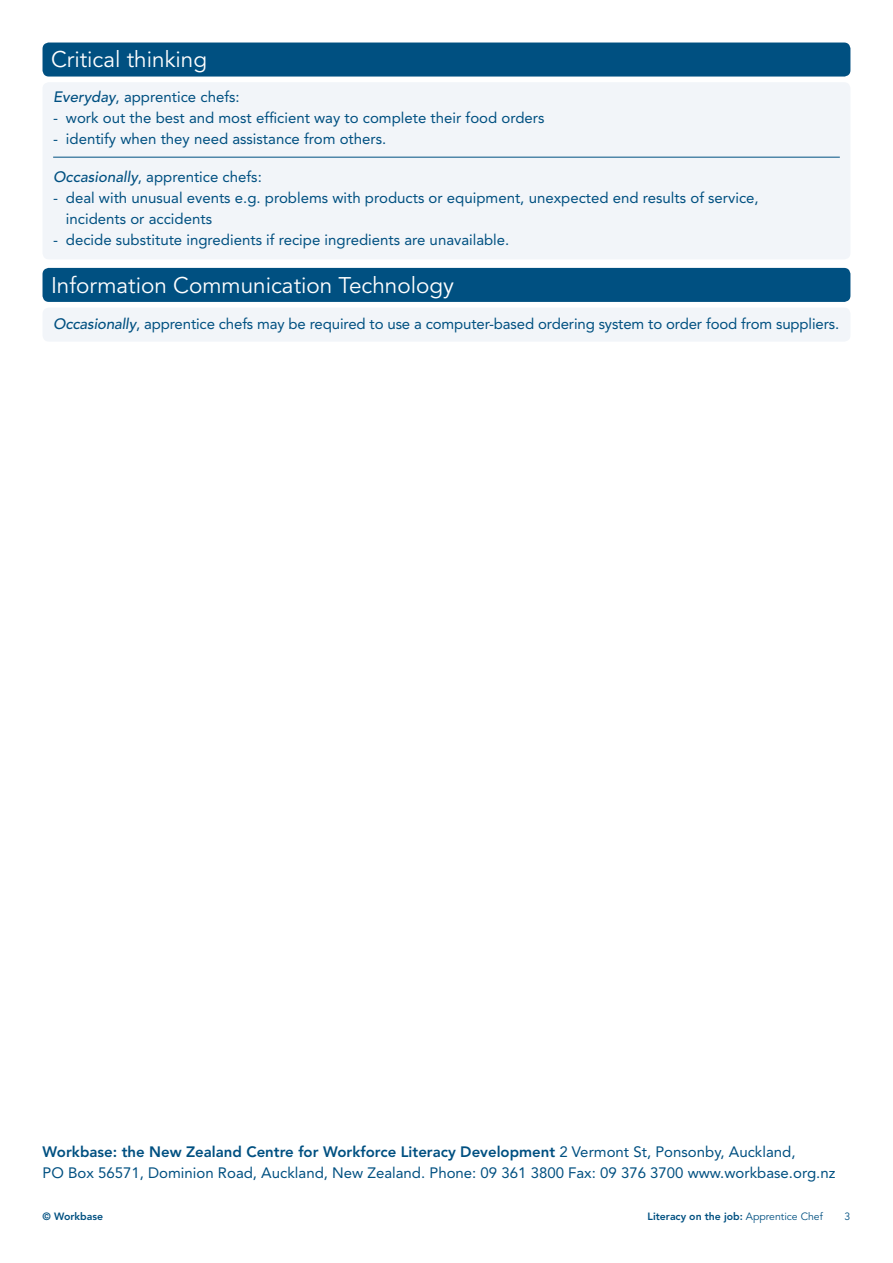
<style>
.page{position:relative;width:893px;height:1263px;background:#fff}
.page>*{position:absolute;margin:0;border:0;box-sizing:border-box;transform-origin:0 0}
.t1{font:22.5px "Avenir";color:#fff}
.t2{font:15px/21px "Avenir";color:#005081}
.t3{font:800 10.5px "Avenir";color:#005081}
.s1{font-weight:500;font-style:italic}
.s2{font-weight:800}
.s3{font-weight:400}
</style>
<div class="page">
<div style="left:43px;top:43px;width:807px;height:34px;background:#005081;border-radius:6px"></div>
<div style="left:43px;top:82px;width:807px;height:177px;background:#f2f5f9;border-radius:6px"></div>
<hr style="left:53px;top:157px;width:787px;height:1px;background:#005081">
<div style="left:43px;top:308px;width:807px;height:34px;background:#f2f5f9;border-radius:6px"></div>
<div style="left:43px;top:268px;width:807px;height:34px;background:#005081;border-radius:6px"></div>
<h1 class="t1" style="left:51px;top:47px;width:158px">Critical thinking</h1>
<p class="t2" style="left:53px;top:87px;width:188px"><span class="s1">Everyday</span>, apprentice chefs:</p>
<p class="t2" style="left:53px;top:108px;width:493px">- work out the best and most efficient way to complete their food orders</p>
<p class="t2" style="left:53px;top:129px;width:335px">- identify when they need assistance from others.</p>
<p class="t2" style="left:53px;top:167px;width:210px"><span class="s1">Occasionally</span>, apprentice chefs:</p>
<p class="t2" style="left:66px;top:188px;width:694px;text-indent:-13px">- deal with unusual events e.g. problems with products or equipment, unexpected end results of service, incidents or accidents</p>
<p class="t2" style="left:53px;top:230px;width:458px">- decide substitute ingredients if recipe ingredients are unavailable.</p>
<h1 class="t1" style="left:51px;top:272px;width:405px">I nformation Communication Technology</h1>
<p class="t2" style="left:53px;top:313px;width:787px"><span class="s1">Occasionally</span>, apprentice chefs may be required to use a computer-based ordering system to order food from suppliers.</p>
<p class="t2" style="left:43px;top:1141px;width:794px"><span class="s2">Workbase: the New Zealand Centre for Workforce Literacy Development</span> 2 Vermont St, Ponsonby, Auckland,<br>PO Box 56571, Dominion Road, Auckland, New Zealand. Phone: 09 361 3800 Fax: 09 376 3700 www.workbase.org.nz</p>
<p class="t3" style="left:43px;top:1210px;width:62px">© Workbase</p>
<p class="t3" style="left:648px;top:1210px;width:177px">Literacy on the job: <span class="s3">Apprentice Chef</span></p>
</div>
